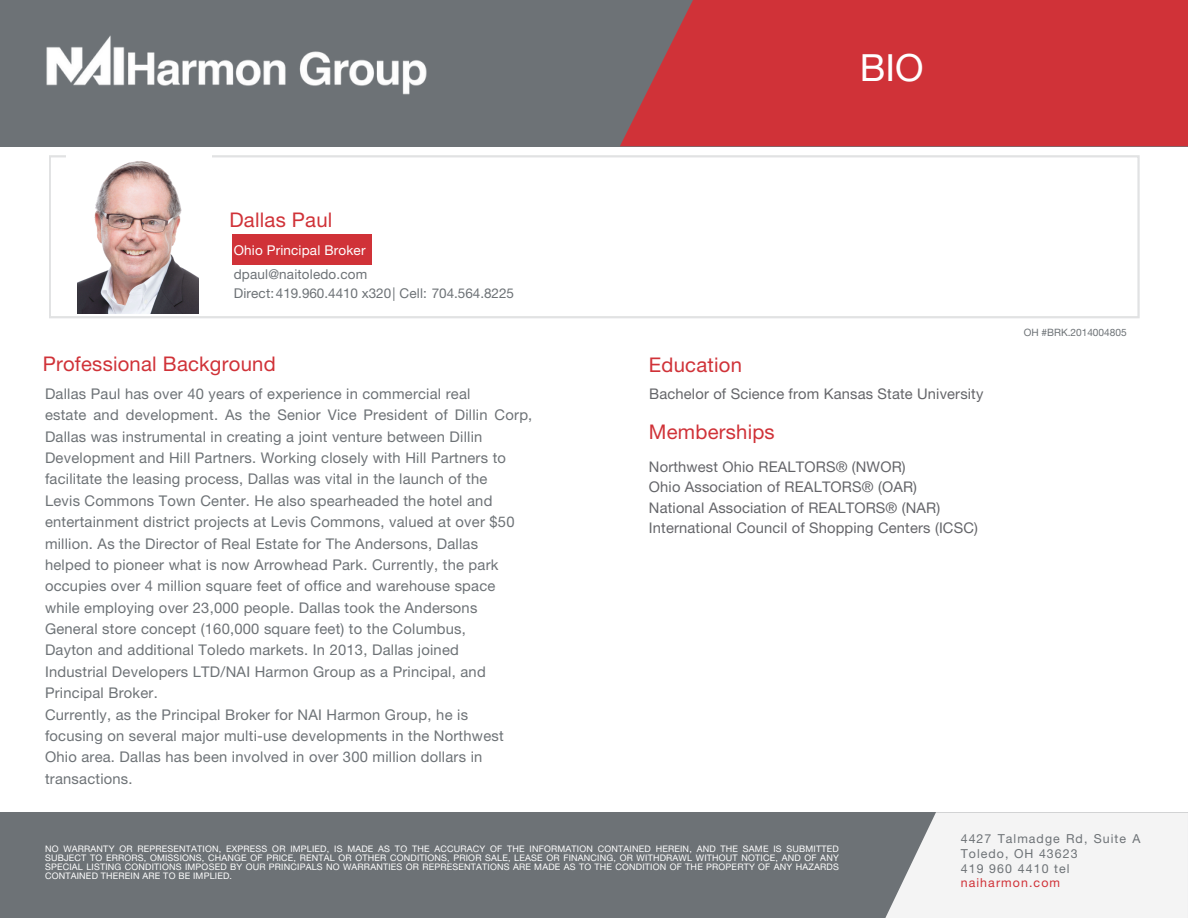
<style>
.page{position:relative;width:1188px;height:918px;background:#fff}
.page>*{position:absolute;margin:0;border:0;box-sizing:border-box;transform-origin:0 0}
.t1{font:37.5px "Helvetica Neue LT Std";color:#fff}
.t2{font:20.25px "Helvetica Neue LT Std";letter-spacing:.01em;color:#d03238}
.t3{font:14.7px/21.3px "Helvetica Neue LT Std";letter-spacing:.015em;color:#6d7276}
.t4{font:14.7px/20.2px "Helvetica Neue LT Std";letter-spacing:.01em;color:#646569}
.t5{font:13.5px "Helvetica Neue LT Std";color:#6d7276}
.t6{font:13.5px/23.7px "Helvetica Neue LT Std";letter-spacing:.01em;color:#fff}
.t7{font:12.3px/14.7px "Helvetica Neue LT Std";letter-spacing:.085em;color:#6d7276}
.t8{font:10.2px "Helvetica Neue LT Std";color:#6d7276}
.t9{font:9px/9px "Helvetica Neue LT Std";letter-spacing:.02em;color:#fff;text-align:justify}
.s1{color:#6d7276}
.s2{color:#d03238}
</style>
<div class="page">
<div style="left:0;top:812px;width:1188px;height:106px;background:#6d7276"></div>
<svg style="left:885px;top:812px;width:303px;height:106px;background:#e8e8e9"></svg>
<div style="left:49px;top:155px;width:1091px;height:163px;border:2px solid #e1e2e3"></div>
<div style="left:232px;top:235px;width:140px;height:30px;background:#d03238"></div>
<div style="left:67px;top:115px;width:145px;height:190px;background:#fff"></div>
<div style="left:0;top:0;width:1188px;height:146px;background:#6d7276"></div>
<div style="left:620px;top:0;width:568px;height:146px;background:#d03238"></div>
<img style="left:78px;top:161px;width:120px;height:153px">
<img style="left:46px;top:35px;width:381px;height:60px">
<p class="t1" style="left:860px;top:54px;width:65px">BIO</p>
<h3 class="t2" style="left:230px;top:212px;width:104px">Dallas Paul</h3>
<h3 class="t6" style="left:234px;top:240px;width:135px">Ohio Principal Broker <span class="s1">dpaul@naitoledo.com</span></h3>
<h3 class="t5" style="left:234px;top:288px;width:282px">Direct: 419.960.4410 x320| Cell: 704.564.8225</h3>
<h2 class="t2" style="left:43px;top:357px;width:234px">Professional Background</h2>
<p class="t2" style="left:649px;top:357px;width:95px">Education</p>
<h2 class="t3" style="left:45px;top:385px;width:489px">Dallas Paul has over 40 years of experience in commercial real<br>estate and development. As the Senior Vice President of Dillin Corp, Dallas was instrumental in creating a joint venture between Dillin Development and Hill Partners. Working closely with Hill Partners to facilitate the leasing process, Dallas was vital in the launch of the<br>Levis Commons Town Center. He also spearheaded the hotel and entertainment district projects at Levis Commons, valued at over $50 million. As the Director of Real Estate for The Andersons, Dallas<br>helped to pioneer what is now Arrowhead Park. Currently, the park occupies over 4 million square feet of office and warehouse space while employing over 23,000 people. Dallas took the Andersons General store concept (160,000 square feet) to the Columbus,<br>Dayton and additional Toledo markets. In 2013, Dallas joined<br>Industrial Developers LTD/NAI Harmon Group as a Principal, and Principal Broker.<br>Currently, as the Principal Broker for NAI Harmon Group, he is<br>focusing on several major multi-use developments in the Northwest Ohio area. Dallas has been involved in over 300 million dollars in transactions.</h2>
<h3 class="t4" style="left:649px;top:385px;width:336px">Bachelor of Science from Kansas State University</h3>
<p class="t2" style="left:649px;top:424px;width:127px">Memberships</p>
<h3 class="t4" style="left:649px;top:459px;width:331px">Northwest Ohio REALTORS® (NWOR)<br>Ohio Association of REALTORS® (OAR)<br>National Association of REALTORS® (NAR)<br>International Council of Shopping Centers (ICSC)</h3>
<h2 class="t8" style="left:1024px;top:329px;width:104px">OH #BRK.2014004805</h2>
<p class="t9" style="left:45px;top:845px;width:795px">NO WARRANTY OR REPRESENTATION, EXPRESS OR IMPLIED, IS MADE AS TO THE ACCURACY OF THE INFORMATION CONTAINED HEREIN, AND THE SAME IS SUBMITTED SUBJECT TO ERRORS, OMISSIONS, CHANGE OF PRICE, RENTAL OR OTHER CONDITIONS, PRIOR SALE, LEASE OR FINANCING, OR WITHDRAWL WITHOUT NOTICE, AND OF ANY SPECIAL LISTING CONDITIONS IMPOSED BY OUR PRINCIPALS NO WARRANTIES OR REPRESENTATIONS ARE MADE AS TO THE CONDITION OF THE PROPERTY OF ANY HAZARDS CONTAINED THEREIN ARE TO BE IMPLIED.</p>
<h1 class="t7" style="left:961px;top:833px;width:181px">4427 Talmadge Rd, Suite A<br>Toledo, OH 43623<br>419 960 4410 tel <span class="s2">naiharmon.com</span></h1>
</div>
